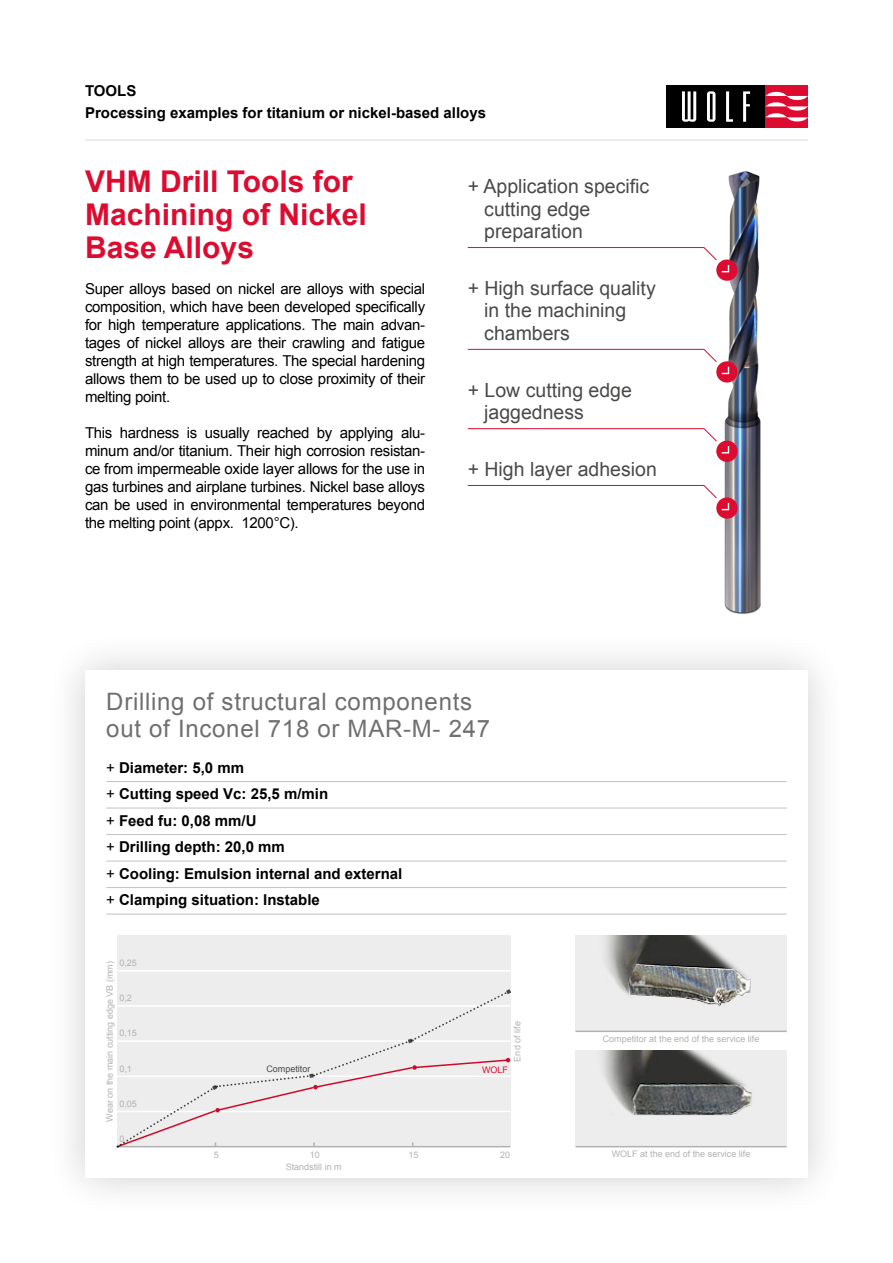
<style>
.page{position:relative;width:893px;height:1263px;background:#fff}
.page>*{position:absolute;margin:0;border:0;box-sizing:border-box;transform-origin:0 0}
.t1{font:700 30px/33px "Arial";color:#dd0b2f}
.t2{font:24px/27px "Arial";letter-spacing:.03em;color:#706f6f}
.t3{font:19.5px/22.5px "Arial";color:#4a4a49}
.t4{font:15px/18px "Arial";letter-spacing:-.02em;color:#000;text-align:justify}
.t5{font:700 15px/26.5px "Arial";color:#000}
.t6{font:9px "Arial";color:#b3b2b2}
.t7{font:9px "Arial";color:#4a4a49}
.t8{font:9px "Arial";color:#dd0b2f}
.s1{font-weight:400}
</style>
<div class="page">
<img style="left:657px;top:139px;width:151px;height:476px">
<div style="left:46px;top:631px;width:801px;height:586px;background:#000;opacity:.2"></div>
<div style="left:85px;top:671px;width:723px;height:507px;background:#fff"></div>
<div style="left:576px;top:935px;width:211px;height:97px;background:#ededed"></div>
<div style="left:576px;top:1050px;width:211px;height:97px;background:#ededed"></div>
<hr style="left:576px;top:1146px;width:211px;height:1px;background:#b3b2b2">
<hr style="left:575px;top:1030px;width:212px;height:2px;background:#b3b2b2">
<div style="left:117px;top:935px;width:393px;height:212px;background:#ededed"></div>
<hr style="left:117px;top:970px;width:393px;height:1px;background:#fff">
<svg style="left:116px;top:989px;width:395px;height:159px"></svg>
<img style="left:603px;top:1050px;width:149px;height:66px">
<img style="left:605px;top:935px;width:146px;height:72px">
<hr style="left:106px;top:781px;width:681px;height:1px;background:#c2c2c2">
<hr style="left:106px;top:808px;width:681px;height:1px;background:#c2c2c2">
<hr style="left:106px;top:834px;width:681px;height:1px;background:#c2c2c2">
<hr style="left:106px;top:861px;width:681px;height:1px;background:#c2c2c2">
<hr style="left:106px;top:887px;width:681px;height:1px;background:#c2c2c2">
<hr style="left:106px;top:914px;width:681px;height:1px;background:#c2c2c2">
<hr style="left:85px;top:140px;width:723px;height:1px;background:#dadada">
<svg style="left:467px;top:247px;width:272px;height:35px"></svg>
<svg style="left:467px;top:349px;width:272px;height:35px"></svg>
<svg style="left:467px;top:428px;width:272px;height:35px"></svg>
<svg style="left:467px;top:485px;width:272px;height:35px"></svg>
<div style="left:666px;top:85px;width:100px;height:43px;background:#000"></div>
<div style="left:766px;top:85px;width:42px;height:43px;background:#dd0b2f"></div>
<svg style="left:682px;top:91px;width:14px;height:31px"></svg>
<svg style="left:707px;top:91px;width:8px;height:31px"></svg>
<svg style="left:726px;top:91px;width:7px;height:31px"></svg>
<svg style="left:743px;top:91px;width:7px;height:31px"></svg>
<svg style="left:766px;top:92px;width:42px;height:29px"></svg>
<p class="t5" style="left:85px;top:80px;width:402px;line-height:22.5px">TOOLS<br>Processing examples for titanium or nickel-based alloys</p>
<h1 class="t1" style="left:85px;top:166px;width:283px">VHM Drill Tools for<br>Machining of Nickel<br>Base Alloys</h1>
<p class="t4" style="left:85px;top:280px;width:342px">Super alloys based on nickel are alloys with special composition, which have been developed specifically for high temperature applications. The main advan&shy;tages of nickel alloys are their crawling and fatigue strength at high temperatures. The special hardening allows them to be used up to close proximity of their melting point.</p>
<p class="t4" style="left:85px;top:424px;width:342px">This hardness is usually reached by applying alu&shy;minum and/or titanium. Their high corrosion resistan&shy;ce from impermeable oxide layer allows for the use in gas turbines and airplane turbines. Nickel base alloys can be used in environmental temperatures beyond the melting point (appx. 1200°C).</p>
<h3 class="t3" style="left:484px;top:175px;width:167px;text-indent:-16px">+ Application specific cutting edge preparation</h3>
<h3 class="t3" style="left:484px;top:277px;width:173px;text-indent:-16px">+ High surface quality in the machining chambers</h3>
<h3 class="t3" style="left:484px;top:379px;width:149px;text-indent:-16px">+ Low cutting edge jaggedness</h3>
<h3 class="t3" style="left:468px;top:458px;width:191px">+ High layer adhesion</h3>
<h2 class="t2" style="left:106px;top:688px;width:385px">Drilling of structural components out of Inconel 718 or MAR-M- 247</h2>
<p class="t5" style="left:106px;top:755px;width:298px"><span class="s1">+</span> Diameter: 5,0 mm<br><span class="s1">+</span> Cutting speed Vc: 25,5 m/min<br><span class="s1">+</span> Feed fu: 0,08 mm/U<br><span class="s1">+</span> Drilling depth: 20,0 mm<br><span class="s1">+</span> Cooling: Emulsion internal and external <span class="s1">+</span> Clamping situation: Instable</p>
<p class="t6" style="left:119px;top:957px;width:19px">0,25</p>
<p class="t6" style="left:119px;top:992px;width:14px">0,2</p>
<p class="t6" style="left:119px;top:1027px;width:19px">0,15</p>
<p class="t6" style="left:119px;top:1062px;width:14px">0,1</p>
<p class="t6" style="left:119px;top:1098px;width:19px">0,05</p>
<p class="t6" style="left:119px;top:1133px;width:7px">0</p>
<p class="t6" style="left:104px;top:1122px;width:162px;rotate:-90deg">Wear on the main cutting edge VB (mm)</p>
<p class="t6" style="left:511px;top:1061px;width:42px;rotate:-90deg">End of life</p>
<p class="t7" style="left:266px;top:1063px;width:46px">Competitor</p>
<p class="t8" style="left:482px;top:1063px;width:28px">WOLF</p>
<p class="t6" style="left:214px;top:1149px;width:7px">5</p>
<p class="t6" style="left:310px;top:1149px;width:12px">10</p>
<p class="t6" style="left:408px;top:1149px;width:12px">15</p>
<p class="t6" style="left:500px;top:1149px;width:12px">20</p>
<p class="t6" style="left:286px;top:1161px;width:58px">Standstill in m</p>
<p class="t6" style="left:603px;top:1033px;width:158px">Competitor at the end of the service life</p>
<p class="t6" style="left:612px;top:1148px;width:140px">WOLF at the end of the service life</p>
</div>
